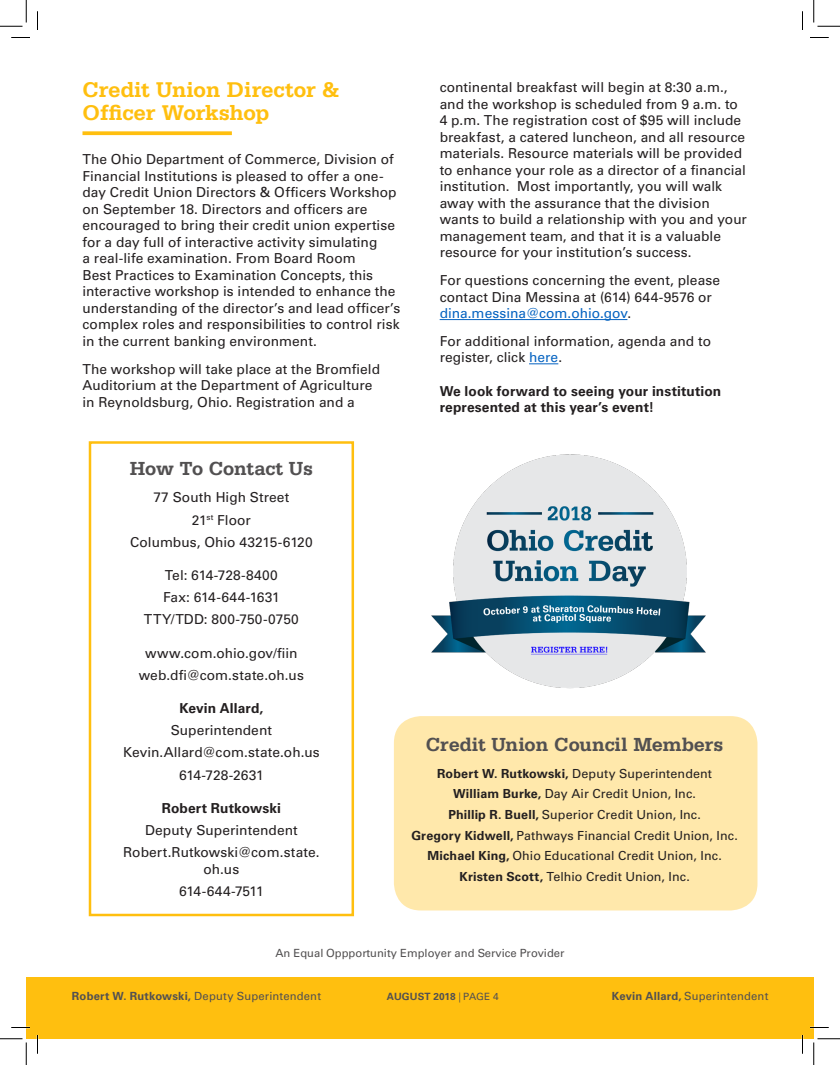
<style>
.page{position:relative;width:840px;height:1065px;background:#fff}
.page>*{position:absolute;margin:0;border:0;box-sizing:border-box;transform-origin:0 0}
.t1{font:700 22.5px/22.5px "Serifa Std";letter-spacing:-.015em;color:#ffbf0f}
.t2{font:700 20px "Serifa Std";letter-spacing:-.01em;color:#525051}
.Body_Text_3{font:13.75px/16.5px "Univers LT Pro 55 Roman";letter-spacing:.005em;color:#231f20}
.Body_Text_3-2{font:700 13.75px/16.5px "Univers LT Pro 65";letter-spacing:.01em;color:#231f20}
.Body_Text_3-3{font:13.75px "Univers LT Pro 55 Roman";letter-spacing:-.015em;color:#231f20}
.Body_Text_3-4{font:12.5px "Univers LT Pro 55 Roman";letter-spacing:.005em;color:#231f20}
.t3{font:11.25px "Univers LT Pro 55 Roman";color:#525051}
.t4{font:700 10px "Univers LT Pro 65";letter-spacing:.01em;color:#525051}
.s1{color:#0563c1}
.s2{font-family:"Univers LT Pro 65";font-weight:700}
.s3{font-family:"Minion Pro";font-weight:400}
.s4{font-family:"Univers LT Pro 55 Roman";font-weight:400}
</style>
<div class="page">
<div style="left:26px;top:977px;width:788px;height:62px;background:#ffbf0f"></div>
<hr style="left:440px;top:319px;width:187px;height:1px;background:#0563c1">
<svg style="left:529px;top:363px;width:29px;height:1px"></svg>
<svg style="left:82px;top:131px;width:150px;height:4px"></svg>
<img style="left:431px;top:454px;width:275px;height:235px">
<div style="left:394px;top:716px;width:364px;height:195px;background:#ffe8ab;border-radius:27px"></div>
<div style="left:89px;top:441px;width:265px;height:475px;border:2px solid #ffbf0f"></div>
<svg style="left:11px;top:37px;width:19px;height:1px"></svg>
<svg style="left:810px;top:37px;width:19px;height:1px"></svg>
<svg style="left:11px;top:1027px;width:19px;height:1px"></svg>
<svg style="left:810px;top:1027px;width:19px;height:1px"></svg>
<svg style="left:37px;top:11px;width:1px;height:19px"></svg>
<svg style="left:37px;top:1035px;width:1px;height:19px"></svg>
<svg style="left:802px;top:11px;width:1px;height:19px"></svg>
<svg style="left:802px;top:1035px;width:1px;height:19px"></svg>
<svg style="left:0;top:0;width:27px;height:27px"></svg>
<svg style="left:0;top:1039px;width:27px;height:26px"></svg>
<svg style="left:814px;top:0;width:26px;height:27px"></svg>
<svg style="left:814px;top:1039px;width:26px;height:26px"></svg>
<p class="t1" style="left:82px;top:78px;width:259px">Credit Union Director &amp;<br>Officer Workshop</p>
<p class="Body_Text_3" style="left:82px;top:151px;width:319px">The Ohio Department of Commerce, Division of Financial Institutions is pleased to offer a one&shy;day Credit Union Directors &amp; Officers Workshop on September 18. Directors and officers are encouraged to bring their credit union expertise for a day full of interactive activity simulating<br>a real-life examination. From Board Room<br>Best Practices to Examination Concepts, this interactive workshop is intended to enhance the understanding of the director’s and lead officer’s complex roles and responsibilities to control risk in the current banking environment.</p>
<p class="Body_Text_3" style="left:82px;top:360px;width:299px">The workshop will take place at the Bromfield<br>Auditorium at the Department of Agriculture in Reynoldsburg, Ohio. Registration and a</p>
<p class="Body_Text_3" style="left:440px;top:79px;width:309px">continental breakfast will begin at 8:30 a.m., and the workshop is scheduled from 9 a.m. to 4 p.m. The registration cost of $95 will include breakfast, a catered luncheon, and all resource materials. Resource materials will be provided to enhance your role as a director of a financial institution. Most importantly, you will walk away with the assurance that the division wants to build a relationship with you and your management team, and that it is a valuable resource for your institution’s success.</p>
<p class="Body_Text_3" style="left:440px;top:272px;width:282px">For questions concerning the event, please contact Dina Messina at (614) 644-9576 or <span class="s1">dina.messina@com.ohio.gov</span>.</p>
<p class="Body_Text_3" style="left:440px;top:333px;width:273px">For additional information, agenda and to register, click <span class="s1">here</span>.</p>
<p class="Body_Text_3-2" style="left:440px;top:383px;width:283px">We look forward to seeing your institution represented at this year’s event!</p>
<p class="t2" style="left:130px;top:456px;width:185px">How To Contact Us</p>
<p class="Body_Text_3" style="left:153px;top:489px;width:137px">77 South High Street</p>
<p class="Body_Text_3" style="left:192px;top:511px;width:60px">21<sup>st</sup> Floor</p>
<p class="Body_Text_3" style="left:130px;top:534px;width:184px">Columbus, Ohio 43215-6120</p>
<p class="Body_Text_3" style="left:165px;top:567px;width:114px">Tel: 614-728-8400</p>
<p class="Body_Text_3" style="left:163px;top:589px;width:118px">Fax: 614-644-1631</p>
<p class="Body_Text_3" style="left:144px;top:611px;width:156px">TTY/TDD: 800-750-0750</p>
<p class="Body_Text_3" style="left:145px;top:645px;width:154px">www.com.ohio.gov/fiin</p>
<p class="Body_Text_3" style="left:139px;top:667px;width:167px">web.dfi@com.state.oh.us</p>
<p class="Body_Text_3-2" style="left:179px;top:700px;width:85px">Kevin Allard,</p>
<p class="Body_Text_3" style="left:171px;top:722px;width:103px">Superintendent</p>
<p class="Body_Text_3" style="left:123px;top:744px;width:198px">Kevin.Allard@com.state.oh.us</p>
<p class="Body_Text_3" style="left:179px;top:766px;width:86px">614-728-2631</p>
<p class="Body_Text_3-2" style="left:162px;top:800px;width:121px">Robert Rutkowski</p>
<p class="Body_Text_3" style="left:145px;top:822px;width:154px">Deputy Superintendent</p>
<p class="Body_Text_3" style="left:123px;top:844px;width:198px;text-align:center">Robert.Rutkowski@com.state. oh.us</p>
<p class="Body_Text_3-3" style="left:179px;top:883px;width:86px">614-644-7511</p>
<p class="t2" style="left:426px;top:733px;width:299px">Credit Union Council Members</p>
<p class="Body_Text_3-4" style="left:437px;top:766px;width:276px"><span class="s2">Robert W. Rutkowski,</span> Deputy Superintendent</p>
<p class="Body_Text_3-4" style="left:453px;top:786px;width:244px"><span class="s2">William Burke,</span> Day Air Credit Union, Inc.</p>
<p class="Body_Text_3-4" style="left:448px;top:807px;width:254px"><span class="s2">Phillip R. Buell,</span> Superior Credit Union, Inc.</p>
<p class="Body_Text_3-4" style="left:411px;top:828px;width:328px"><span class="s2">Gregory Kidwell,</span> Pathways Financial Credit Union, Inc.</p>
<p class="Body_Text_3-4" style="left:427px;top:848px;width:296px"><span class="s2">Michael King,</span> Ohio Educational Credit Union, Inc.</p>
<p class="Body_Text_3-4" style="left:459px;top:869px;width:232px"><span class="s2">Kristen Scott,</span> Telhio Credit Union, Inc.</p>
<p class="t3" style="left:275px;top:946px;width:291px">An Equal Oppportunity Employer and Service Provider</p>
<p class="t3" style="left:72px;top:989px;width:251px"><span class="s2">Robert W. Rutkowski,</span> Deputy Superintendent</p>
<p class="t4" style="left:387px;top:991px;width:113px">AUGUST 2018 <span class="s3">|</span> <span class="s4">PAGE 4</span></p>
<p class="t3" style="left:612px;top:989px;width:158px"><span class="s2">Kevin Allard,</span> Superintendent</p>
</div>
